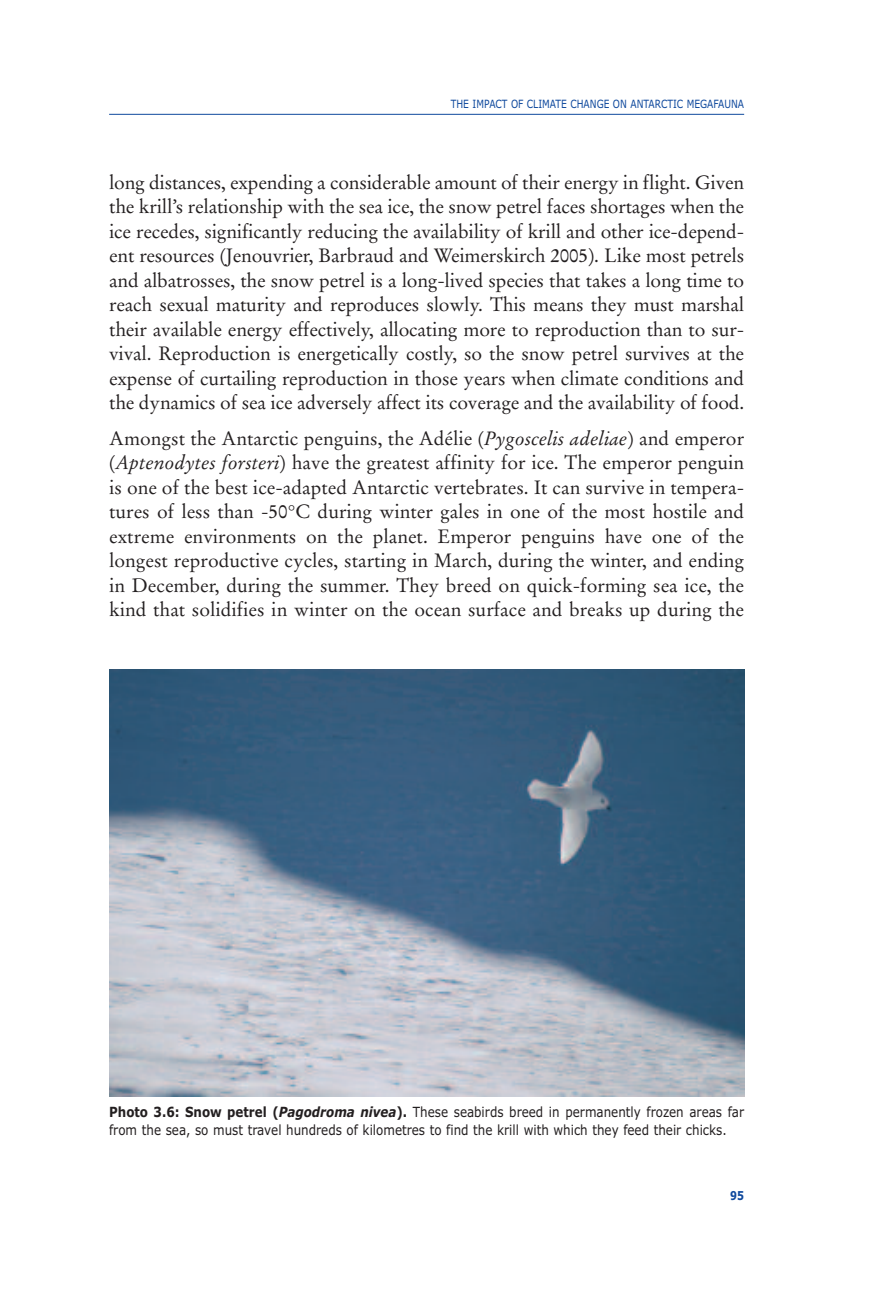
<style>
.page{position:relative;width:893px;height:1290px;background:#fff}
.page>*{position:absolute;margin:0;border:0;box-sizing:border-box;transform-origin:0 0}
.t1{font:19.25px/24.5px "Stempel Garamond";letter-spacing:-.005em;color:#231f20;text-align:justify}
.t2{font:14px/17.5px "Verdana";color:#231f20;scale:.85 1}
.t3{font:700 12.25px "Verdana";color:#0f499d;scale:.8 1}
.t4{font:11.38px "Verdana";color:#0f499d;scale:.8 1}
.s1{font-style:italic}
.s2{font-weight:700}
.s3{font-weight:700;font-style:italic}
</style>
<div class="page">
<hr style="left:109px;top:114px;width:635px;height:1px;background:#0f499d">
<img style="left:109px;top:670px;width:635px;height:426px">
<p class="t4" style="left:451px;top:97px;width:368px">THE IMPACT OF CLIMATE CHANGE ON ANTARCTIC MEGAFAUNA</p>
<p class="t1" style="left:109px;top:172px;width:636px">long distances, expending a considerable amount of their energy in flight. Given the krill’s relationship with the sea ice, the snow petrel faces shortages when the ice recedes, significantly reducing the availability of krill and other ice-depend&shy;ent resources (Jenouvrier, Barbraud and Weimerskirch 2005). Like most petrels and albatrosses, the snow petrel is a long-lived species that takes a long time to reach sexual maturity and reproduces slowly. This means they must marshal their available energy effectively, allocating more to reproduction than to sur&shy;vival. Reproduction is energetically costly, so the snow petrel survives at the expense of curtailing reproduction in those years when climate conditions and the dynamics of sea ice adversely affect its coverage and the availability of food.</p>
<p class="t1" style="left:109px;top:427px;width:636px">Amongst the Antarctic penguins, the Adélie (<span class="s1">Pygoscelis adeliae</span>) and emperor (<span class="s1">Aptenodytes forsteri</span>) have the greatest affinity for ice. The emperor penguin is one of the best ice-adapted Antarctic vertebrates. It can survive in tempera&shy;tures of less than -50°C during winter gales in one of the most hostile and extreme environments on the planet. Emperor penguins have one of the longest reproductive cycles, starting in March, during the winter, and ending in December, during the summer. They breed on quick-forming sea ice, the kind that solidifies in winter on the ocean surface and breaks up during the</p>
<p class="t2" style="left:109px;top:1103px;width:749px"><span class="s2">Photo 3.6: Snow petrel (</span><span class="s3">Pagodroma nivea</span><span class="s2">).</span> These seabirds breed in permanently frozen areas far from the sea, so must travel hundreds of kilometres to find the krill with which they feed their chicks.</p>
<p class="t3" style="left:730px;top:1189px;width:19px">95</p>
</div>
